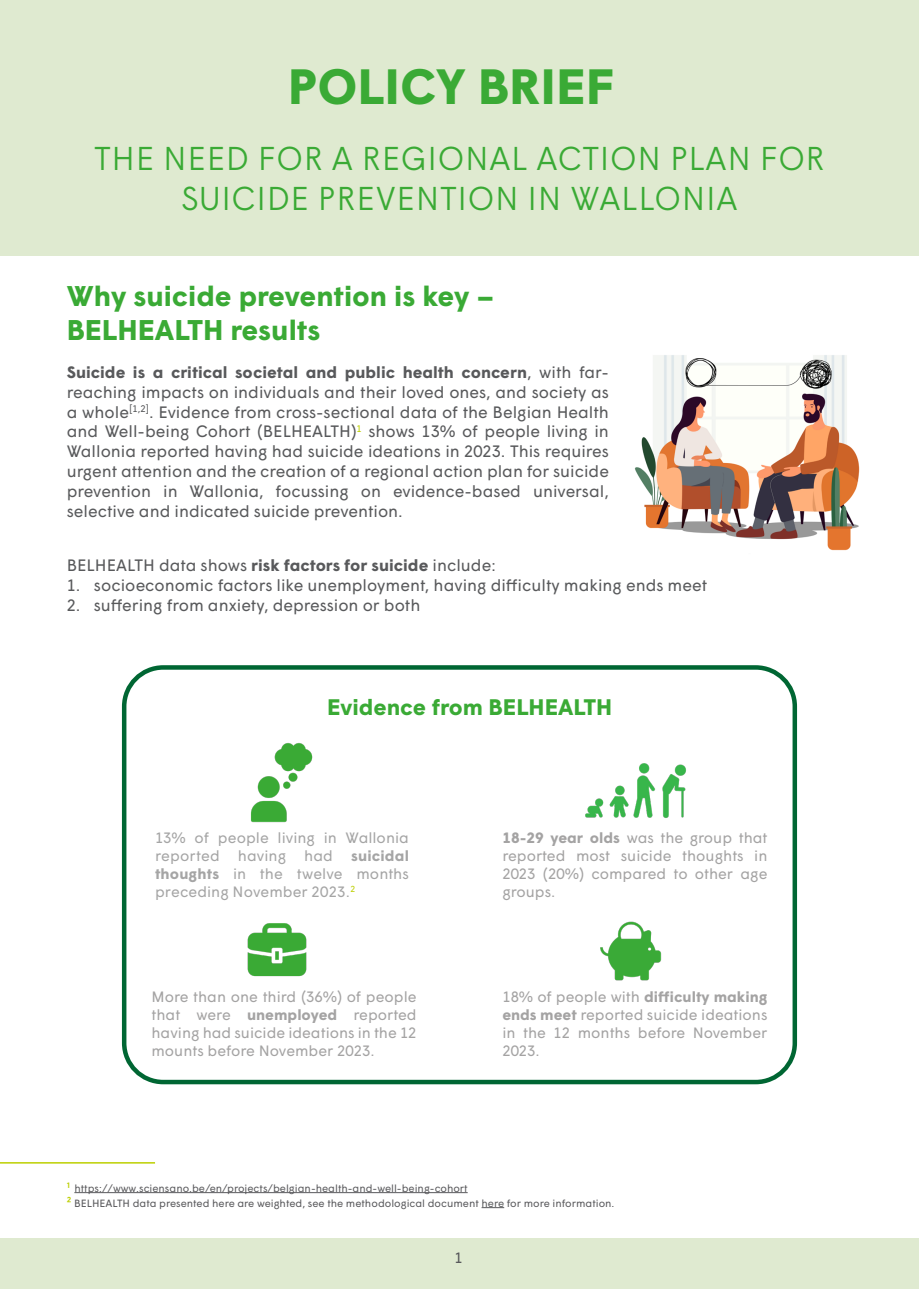
<style>
.page{position:relative;width:919px;height:1289px;background:#fff}
.page>*{position:absolute;margin:0;border:0;box-sizing:border-box;transform-origin:0 0}
.t1{font:700 49.5px "Wigrum";color:#3aaa35}
.t2{font:300 33px/39.6px "Wigrum";color:#3aaa35;text-align:center}
.t3{font:700 28.5px/34.2px "Wigrum";color:#3aaa35}
.t4{font:700 22.5px "Wigrum";color:#3aaa35}
.t5{font:16.5px/19.8px "Wigrum";color:#58595b;text-align:justify}
.t6{font:15px/18px "Wigrum";color:#a4a3a3;text-align:justify}
.t7{font:15px/18px "Wigrum";letter-spacing:.005em;color:#a5a5a5;text-align:justify}
.t8{font:15px "Wigrum";color:#58595b}
.t9{font:10.5px "Wigrum";color:#59595c}
.s1{font-weight:700}
.s2{font-size:13.5px;color:#bccf00}
.s3{color:#58595b}
</style>
<div class="page">
<img style="left:634px;top:355px;width:226px;height:196px">
<div style="left:0;top:0;width:918px;height:256px;background:#dfead0"></div>
<div style="left:122px;top:665px;width:675px;height:419px;border:4px solid #063;border-radius:39px"></div>
<img style="left:251px;top:743px;width:62px;height:80px">
<img style="left:585px;top:764px;width:101px;height:54px">
<img style="left:247px;top:923px;width:60px;height:54px">
<img style="left:600px;top:921px;width:62px;height:60px">
<hr style="left:74px;top:1192px;width:393px;height:1px;background:#59595c">
<svg style="left:481px;top:1207px;width:23px;height:1px"></svg>
<hr style="left:0;top:1162px;width:155px;height:1px;background:#bccf00">
<div style="left:0;top:1237px;width:918px;height:51px;background:#dfead0"></div>
<p class="t1" style="left:288px;top:49px;width:328px">POLICY BRIEF</p>
<p class="t2" style="left:94px;top:136px;width:733px">THE NEED FOR A REGIONAL ACTION PLAN FOR<br>SUICIDE PREVENTION IN WALLONIA</p>
<p class="t3" style="left:67px;top:277px;width:429px">Why suicide prevention is key –<br>BELHEALTH results</p>
<p class="t5" style="left:67px;top:361px;width:543px"><span class="s1">Suicide is a critical societal and public health concern</span>, with far&shy;reaching impacts on individuals and their loved ones, and society as a whole<sup>[1,2]</sup>. Evidence from cross-sectional data of the Belgian Health and Well-being Cohort (BELHEALTH)<sup>1</sup> shows 13% of people living in Wallonia reported having had suicide ideations in 2023. This requires urgent attention and the creation of a regional action plan for suicide prevention in Wallonia, focussing on evidence-based universal, selective and indicated suicide prevention.</p>
<p class="t5" style="left:67px;top:554px;width:430px">BELHEALTH data shows <span class="s1">risk factors for suicide</span> include:</p>
<p class="t5" style="left:67px;top:574px;width:641px">1. socioeconomic factors like unemployment, having difficulty making ends meet</p>
<p class="t5" style="left:67px;top:594px;width:355px">2. suffering from anxiety, depression or both</p>
<p class="t4" style="left:327px;top:690px;width:286px">Evidence from BELHEALTH</p>
<p class="t7" style="left:155px;top:827px;width:255px">13% of people living in Wallonia reported having had <span class="s1">suicidal thoughts</span> in the twelve months preceding November 2023.<sup>2</sup></p>
<p class="t6" style="left:502px;top:827px;width:267px"><span class="s1">18-29 year olds</span> was the group that reported most suicide thoughts in 2023 (20%) compared to other age groups.</p>
<p class="t6" style="left:151px;top:986px;width:266px">More than one third (36%) of people that were <span class="s1">unemployed</span> reported having had suicide ideations in the 12 mounts before November 2023.</p>
<p class="t6" style="left:502px;top:986px;width:267px">18% of people with <span class="s1">difficulty making ends meet</span> reported suicide ideations in the 12 months before November 2023.</p>
<p class="t9" style="left:67px;top:1180px;width:402px"><span class="s2">1</span> https://www.sciensano.be/en/projects/belgian-health-and-well-being-cohort</p>
<p class="t9" style="left:67px;top:1195px;width:549px"><span class="s2">²</span> BELHEALTH data presented here are weighted, see the methodological document <span class="s3">here</span> for more information.</p>
<p class="t8" style="left:454px;top:1246px;width:10px">1</p>
</div>
